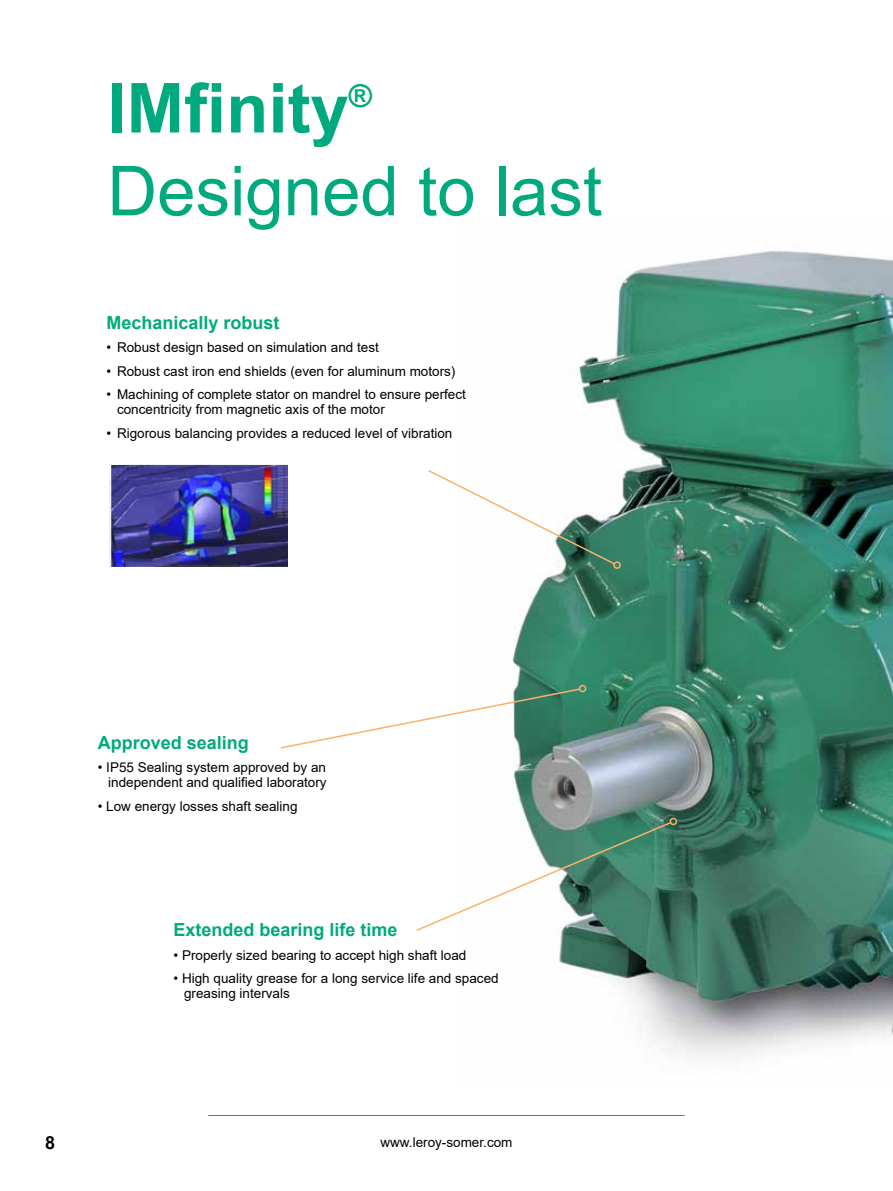
<style>
.page{position:relative;width:893px;height:1191px;background:#fff}
.page>*{position:absolute;margin:0;border:0;box-sizing:border-box;transform-origin:0 0}
.t1{font:69px/82.8px "Arial";color:#00aa7e}
.t2{font:700 18px "Arial";color:#00aa7e}
.t3{font:700 18px "Arial";color:#000}
.t4{font:13.5px/15px "Arial";color:#000}
.s1{font-weight:700}
</style>
<div class="page">
<hr style="left:208px;top:1115px;width:477px;height:1px;background:#00af52">
<img style="left:512px;top:251px;width:381px;height:806px">
<svg style="left:416px;top:820px;width:257px;height:112px"></svg>
<div style="left:670px;top:817px;width:7px;height:8px;border:2px solid #fbb168;border-radius:50%"></div>
<svg style="left:428px;top:468px;width:188px;height:98px"></svg>
<div style="left:613px;top:561px;width:8px;height:8px;border:2px solid #fbb168;border-radius:50%"></div>
<img style="left:111px;top:465px;width:176px;height:101px">
<svg style="left:280px;top:687px;width:301px;height:62px"></svg>
<div style="left:579px;top:685px;width:7px;height:7px;border:2px solid #fbb168;border-radius:50%"></div>
<h1 class="t1" style="left:107px;top:66px;width:496px"><span class="s1">IMfinity</span><sup>®<br></sup>Designed to last</h1>
<h2 class="t2" style="left:107px;top:310px;width:175px">Mechanically robust</h2>
<p class="t4" style="left:107px;top:340px;width:274px">• Robust design based on simulation and test</p>
<p class="t4" style="left:107px;top:363px;width:350px">• Robust cast iron end shields (even for aluminum motors)</p>
<p class="t4" style="left:117px;top:387px;width:350px;text-indent:-11px">• Machining of complete stator on mandrel to ensure perfect concentricity from magnetic axis of the motor</p>
<p class="t4" style="left:107px;top:425px;width:347px">• Rigorous balancing provides a reduced level of vibration</p>
<h2 class="t2" style="left:98px;top:730px;width:153px">Approved sealing</h2>
<p class="t4" style="left:98px;top:760px;width:230px;text-align:right">• IP55 Sealing system approved by an independent and qualified laboratory</p>
<p class="t4" style="left:98px;top:798px;width:201px">• Low energy losses shaft sealing</p>
<h2 class="t2" style="left:174px;top:917px;width:226px">Extended bearing life time</h2>
<p class="t4" style="left:174px;top:947px;width:294px">• Properly sized bearing to accept high shaft load</p>
<p class="t4" style="left:184px;top:970px;width:316px;text-indent:-11px">• High quality grease for a long service life and spaced greasing intervals</p>
<h2 class="t3" style="left:45px;top:1129px;width:12px">8</h2>
<p class="t4" style="left:380px;top:1135px;width:134px">www.leroy-somer.com</p>
</div>
